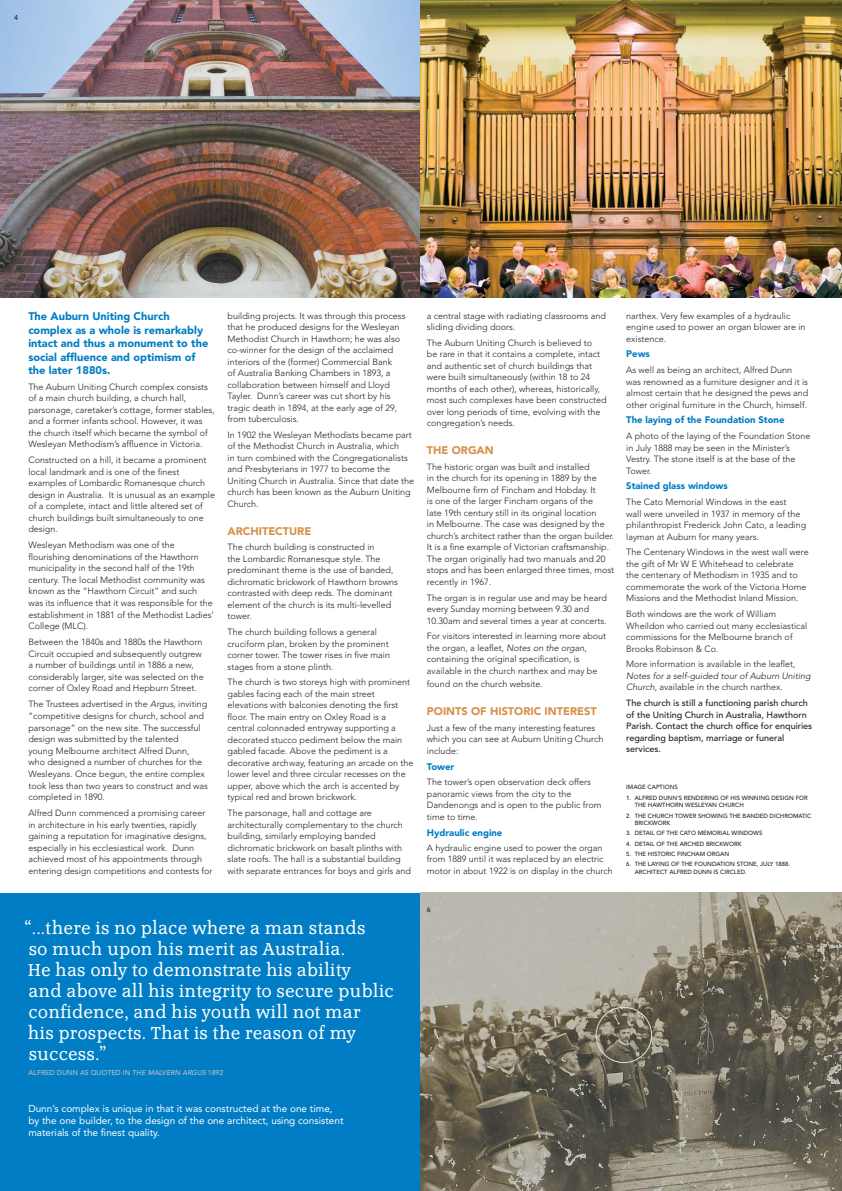
<style>
.page{position:relative;width:842px;height:1191px;background:#fff}
.page>*{position:absolute;margin:0;border:0;box-sizing:border-box;transform-origin:0 0}
.t1{font:18px/21px "Accolade T Ligh";color:#fff}
.t2{font:900 11px/13.5px "Avenir";color:#007dc5}
.t3{font:900 11px "Avenir";color:#d69048}
.t4{font:10px/12px "Avenir";color:#fff}
.t5{font:900 9.5px "Avenir";color:#007dc5}
.t6{font:300 9px/11.5px "Avenir";color:#231f20}
.t7{font:500 9px/11.5px "Avenir";color:#231f20}
.t8{font:italic 300 9px/11.5px "Avenir";color:#231f20}
.t9{font:500 7px "Avenir";color:#bfc0b7}
.t10{font:500 7px "Avenir";color:#231f20}
.t11{font:500 7px "Avenir";color:#fff}
.t12{font:500 6px/7.5px "Avenir";color:#231f20}
.s1{font-style:italic}
.s2{font-style:normal}
</style>
<div class="page">
<div style="left:0;top:893px;width:427px;height:298px;background:#007dc5"></div>
<img style="left:0;top:0;width:421px;height:298px">
<img style="left:421px;top:0;width:421px;height:298px">
<img style="left:421px;top:893px;width:421px;height:298px">
<div style="left:596px;top:1007px;width:56px;height:56px;border:1px solid #e0e0db;border-radius:50%"></div>
<p class="t10" style="left:14px;top:14px;width:5px">4</p>
<p class="t11" style="left:427px;top:14px;width:5px">5</p>
<p class="t2" style="left:28px;top:311px;width:182px">The Auburn Uniting Church complex as a whole is remarkably intact and thus a monument to the social affluence and optimism of the later 1880s.</p>
<p class="t6" style="left:28px;top:382px;width:188px">The Auburn Uniting Church complex consists of a main church building, a church hall, parsonage, caretaker’s cottage, former stables, and a former infants school. However, it was the church itself which became the symbol of Wesleyan Methodism’s affluence in Victoria.</p>
<p class="t6" style="left:28px;top:455px;width:188px">Constructed on a hill, it became a prominent local landmark and is one of the finest examples of Lombardic Romanesque church design in Australia. It is unusual as an example of a complete, intact and little altered set of church buildings built simultaneously to one design.</p>
<p class="t6" style="left:28px;top:540px;width:187px">Wesleyan Methodism was one of the flourishing denominations of the Hawthorn municipality in the second half of the 19th century. The local Methodist community was known as the “Hawthorn Circuit” and such was its influence that it was responsible for the establishment in 1881 of the Methodist Ladies’ College (MLC).</p>
<p class="t6" style="left:28px;top:637px;width:177px">Between the 1840s and 1880s the Hawthorn Circuit occupied and subsequently outgrew a number of buildings until in 1886 a new, considerably larger, site was selected on the corner of Oxley Road and Hepburn Street.</p>
<p class="t6" style="left:28px;top:699px;width:181px">The Trustees advertised in the <span class="s1">Argus</span>, inviting “competitive designs for church, school and parsonage” on the new site. The successful design was submitted by the talented<br>young Melbourne architect Alfred Dunn, who designed a number of churches for the Wesleyans. Once begun, the entire complex took less than two years to construct and was completed in 1890.</p>
<p class="t6" style="left:28px;top:808px;width:186px">Alfred Dunn commenced a promising career in architecture in his early twenties, rapidly gaining a reputation for imaginative designs, especially in his ecclesiastical work. Dunn achieved most of his appointments through entering design competitions and contests for</p>
<p class="t6" style="left:228px;top:311px;width:179px">building projects. It was through this process that he produced designs for the Wesleyan Methodist Church in Hawthorn; he was also co-winner for the design of the acclaimed interiors of the (former) Commercial Bank<br>of Australia Banking Chambers in 1893, a collaboration between himself and Lloyd Tayler. Dunn’s career was cut short by his tragic death in 1894, at the early age of 29, from tuberculosis.</p>
<p class="t6" style="left:228px;top:430px;width:188px">In 1902 the Wesleyan Methodists became part of the Methodist Church in Australia, which<br>in turn combined with the Congregationalists and Presbyterians in 1977 to become the Uniting Church in Australia. Since that date the church has been known as the Auburn Uniting Church.</p>
<p class="t3" style="left:228px;top:526px;width:85px">ARCHITECTURE</p>
<p class="t6" style="left:228px;top:542px;width:172px">The church building is constructed in<br>the Lombardic Romanesque style. The predominant theme is the use of banded, dichromatic brickwork of Hawthorn browns contrasted with deep reds. The dominant element of the church is its multi-levelled tower.</p>
<p class="t6" style="left:228px;top:627px;width:164px">The church building follows a general cruciform plan, broken by the prominent corner tower. The tower rises in five main stages from a stone plinth.</p>
<p class="t6" style="left:228px;top:677px;width:187px">The church is two storeys high with prominent gables facing each of the main street elevations with balconies denoting the first floor. The main entry on Oxley Road is a central colonnaded entryway supporting a decorated stucco pediment below the main gabled facade. Above the pediment is a decorative archway, featuring an arcade on the lower level and three circular recesses on the upper, above which the arch is accented by typical red and brown brickwork.</p>
<p class="t6" style="left:228px;top:808px;width:185px">The parsonage, hall and cottage are architecturally complementary to the church building, similarly employing banded dichromatic brickwork on basalt plinths with slate roofs. The hall is a substantial building with separate entrances for boys and girls and</p>
<p class="t1" style="left:24px;top:918px;width:371px">“...there is no place where a man stands<br>so much upon his merit as Australia.<br>He has only to demonstrate his ability<br>and above all his integrity to secure public confidence, and his youth will not mar<br>his prospects. That is the reason of my success.”</p>
<p class="t9" style="left:29px;top:1070px;width:196px">ALFRED DUNN AS QUOTED IN <span class="s1">THE MALVERN ARGUS</span> 1892</p>
<p class="t4" style="left:28px;top:1104px;width:317px">Dunn’s complex is unique in that it was constructed at the one time, by the one builder, to the design of the one architect, using consistent materials of the finest quality.</p>
<p class="t6" style="left:427px;top:311px;width:181px">a central stage with radiating classrooms and sliding dividing doors.</p>
<p class="t6" style="left:427px;top:338px;width:181px">The Auburn Uniting Church is believed to<br>be rare in that it contains a complete, intact and authentic set of church buildings that were built simultaneously (within 18 to 24 months of each other), whereas, historically, most such complexes have been constructed over long periods of time, evolving with the congregation’s needs.</p>
<p class="t3" style="left:427px;top:446px;width:68px">THE ORGAN</p>
<p class="t6" style="left:427px;top:462px;width:189px">The historic organ was built and installed<br>in the church for its opening in 1889 by the Melbourne firm of Fincham and Hobday. It<br>is one of the larger Fincham organs of the<br>late 19th century still in its original location<br>in Melbourne. The case was designed by the church’s architect rather than the organ builder.<br>It is a fine example of Victorian craftsmanship.<br>The organ originally had two manuals and 20 stops and has been enlarged three times, most recently in 1967.</p>
<p class="t6" style="left:427px;top:592px;width:181px">The organ is in regular use and may be heard every Sunday morning between 9.30 and<br>10.30am and several times a year at concerts.</p>
<p class="t6" style="left:427px;top:631px;width:181px">For visitors interested in learning more about the organ, a leaflet, <span class="s1">Notes on the organ</span>, containing the original specification, is available in the church narthex and may be</p>
<p class="t6" style="left:427px;top:679px;width:117px">found on the church website.</p>
<p class="t3" style="left:427px;top:707px;width:171px">POINTS OF HISTORIC INTEREST</p>
<p class="t6" style="left:427px;top:723px;width:178px">Just a few of the many interesting features which you can see at Auburn Uniting Church include:</p>
<p class="t5" style="left:427px;top:762px;width:29px">Tower</p>
<p class="t6" style="left:427px;top:777px;width:176px">The tower’s open observation deck offers panoramic views from the city to the<br>Dandenongs and is open to the public from time to time.</p>
<p class="t5" style="left:427px;top:828px;width:77px">Hydraulic engine</p>
<p class="t6" style="left:427px;top:843px;width:187px">A hydraulic engine used to power the organ from 1889 until it was replaced by an electric motor in about 1922 is on display in the church</p>
<p class="t6" style="left:626px;top:311px;width:181px">narthex. Very few examples of a hydraulic engine used to power an organ blower are in existence.</p>
<p class="t5" style="left:626px;top:350px;width:25px">Pews</p>
<p class="t6" style="left:626px;top:365px;width:184px">As well as being an architect, Alfred Dunn was renowned as a furniture designer and it is almost certain that he designed the pews and other original furniture in the Church, himself.</p>
<p class="t5" style="left:626px;top:416px;width:160px">The laying of the Foundation Stone</p>
<p class="t6" style="left:626px;top:431px;width:186px">A photo of the laying of the Foundation Stone in July 1888 may be seen in the Minister’s Vestry. The stone itself is at the base of the Tower.</p>
<p class="t5" style="left:626px;top:482px;width:103px">Stained glass windows</p>
<p class="t6" style="left:626px;top:497px;width:182px">The Cato Memorial Windows in the east<br>wall were unveiled in 1937 in memory of the philanthropist Frederick John Cato, a leading layman at Auburn for many years.</p>
<p class="t6" style="left:626px;top:547px;width:184px">The Centenary Windows in the west wall were the gift of Mr W E Whitehead to celebrate the centenary of Methodism in 1935 and to commemorate the work of the Victoria Home Missions and the Methodist Inland Mission.</p>
<p class="t6" style="left:626px;top:609px;width:183px">Both windows are the work of William Wheildon who carried out many ecclesiastical commissions for the Melbourne branch of Brooks Robinson &amp; Co.</p>
<p class="t6" style="left:626px;top:659px;width:171px">More information is available in the leaflet,</p>
<p class="t8" style="left:626px;top:671px;width:186px">Notes for a self-guided tour of Auburn Uniting<br>Church<span class="s2">, available in the church narthex.</span></p>
<p class="t7" style="left:626px;top:698px;width:188px">The church is still a functioning parish church of the Uniting Church in Australia, Hawthorn Parish. Contact the church office for enquiries regarding baptism, marriage or funeral services.</p>
<p class="t12" style="left:626px;top:784px;width:53px">IMAGE CAPTIONS</p>
<p class="t12" style="left:635px;top:795px;width:175px;text-indent:-9px">1. ALFRED DUNN’S RENDERING OF HIS WINNING DESIGN FOR<br>THE HAWTHORN WESLEYAN CHURCH</p>
<p class="t12" style="left:635px;top:812px;width:178px;text-indent:-9px">2. THE CHURCH TOWER SHOWING THE BANDED DICHROMATIC<br>BRICKWORK</p>
<p class="t12" style="left:626px;top:830px;width:138px">3. DETAIL OF THE CATO MEMORIAL WINDOWS</p>
<p class="t12" style="left:626px;top:841px;width:117px">4. DETAIL OF THE ARCHED BRICKWORK</p>
<p class="t12" style="left:626px;top:851px;width:105px">5. THE HISTORIC FINCHAM ORGAN</p>
<p class="t12" style="left:635px;top:861px;width:157px;text-indent:-9px">6. THE LAYING OF THE FOUNDATION STONE, JULY 1888.<br>ARCHITECT ALFRED DUNN IS CIRCLED.</p>
<p class="t10" style="left:427px;top:907px;width:5px">6</p>
</div>
